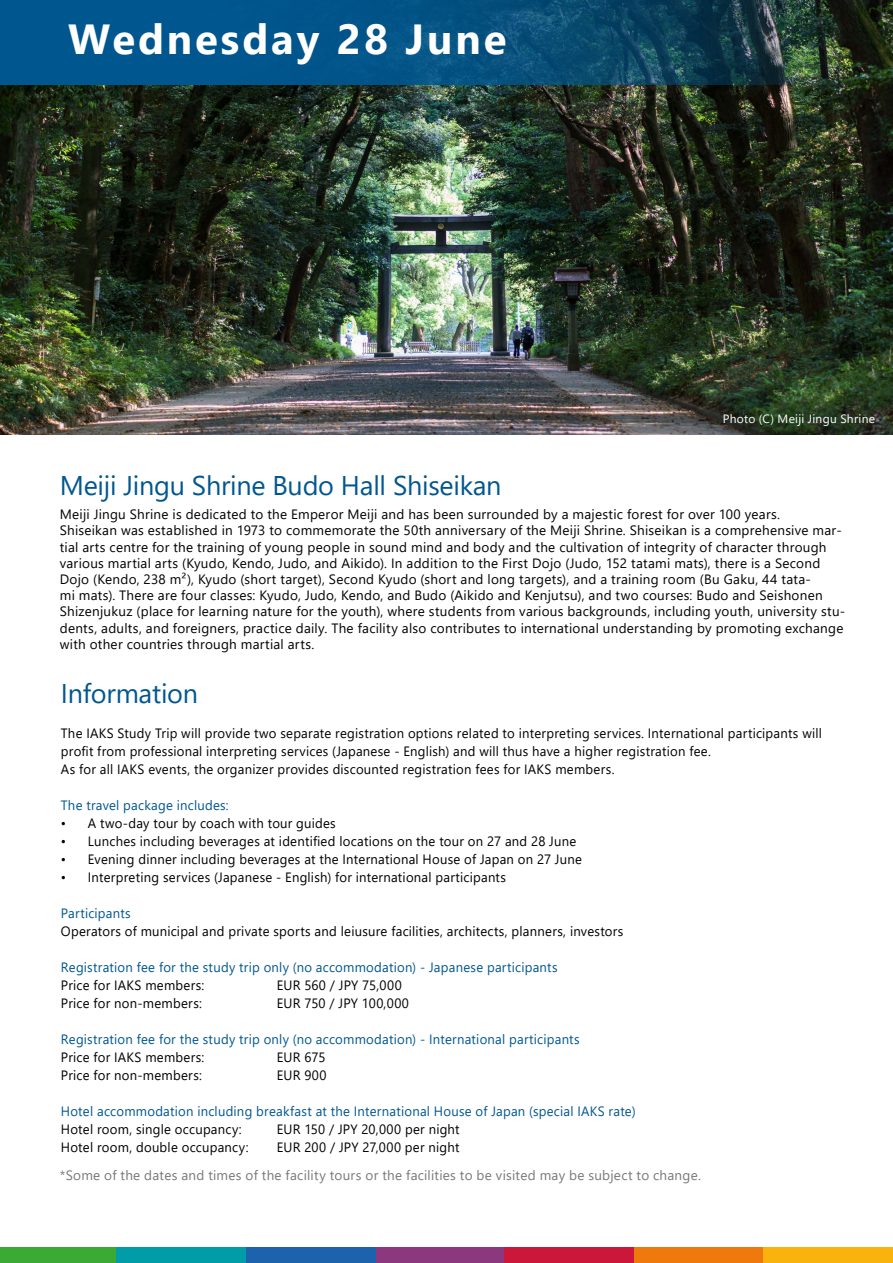
<style>
.page{position:relative;width:893px;height:1263px;background:#fff}
.page>*{position:absolute;margin:0;border:0;box-sizing:border-box;transform-origin:0 0}
.t1{font:700 42px "Segoe UI";letter-spacing:.07em;color:#fff}
.t2{font:27px "Segoe UI";letter-spacing:-.01em;color:#005790}
.t3{font:13.5px/16.2px "Segoe UI";letter-spacing:.02em;color:#000}
.t4{font:13.5px "Segoe UI";letter-spacing:.02em;color:#005790}
.t5{font:13.5px "Segoe UI";letter-spacing:.02em;color:#79777a}
.t6{font:12px "Segoe UI";letter-spacing:.02em;color:#fff}
</style>
<div class="page">
<img style="left:0;top:85px;width:893px;height:349px">
<div style="left:375px;top:1247px;width:130px;height:16px;background:#8c387e"></div>
<div style="left:505px;top:1247px;width:129px;height:16px;background:#cb183a"></div>
<div style="left:634px;top:1247px;width:129px;height:16px;background:#ef790c"></div>
<div style="left:763px;top:1247px;width:130px;height:16px;background:#fab30c"></div>
<div style="left:0;top:1247px;width:117px;height:16px;background:#3aaa35"></div>
<div style="left:117px;top:1247px;width:129px;height:16px;background:#009ca7"></div>
<div style="left:246px;top:1247px;width:130px;height:16px;background:#1d62ad"></div>
<svg style="left:0;top:0;width:893px;height:85px;background:#0b4c71"></svg>
<h1 class="t1" style="left:68px;top:-1px;width:440px">Wednesday 28 June</h1>
<p class="t6" style="left:723px;top:407px;width:154px">Photo (C) Meiji Jingu Shrine</p>
<h2 class="t2" style="left:60px;top:459px;width:443px">Meiji Jingu Shrine Budo Hall Shiseikan</h2>
<p class="t3" style="left:60px;top:505px;width:787px">Meiji Jingu Shrine is dedicated to the Emperor Meiji and has been surrounded by a majestic forest for over 100 years.<br>Shiseikan was established in 1973 to commemorate the 50th anniversary of the Meiji Shrine. Shiseikan is a comprehensive mar&shy;tial arts centre for the training of young people in sound mind and body and the cultivation of integrity of character through various martial arts (Kyudo, Kendo, Judo, and Aikido). In addition to the First Dojo (Judo, 152 tatami mats), there is a Second Dojo (Kendo, 238 m²), Kyudo (short target), Second Kyudo (short and long targets), and a training room (Bu Gaku, 44 tata-<br>mi mats). There are four classes: Kyudo, Judo, Kendo, and Budo (Aikido and Kenjutsu), and two courses: Budo and Seishonen Shizenjukuz (place for learning nature for the youth), where students from various backgrounds, including youth, university stu&shy;dents, adults, and foreigners, practice daily. The facility also contributes to international understanding by promoting exchange with other countries through martial arts.</p>
<h2 class="t2" style="left:61px;top:668px;width:139px">Information</h2>
<p class="t3" style="left:61px;top:723px;width:763px;line-height:18px">The IAKS Study Trip will provide two separate registration options related to interpreting services. International participants will profit from professional interpreting services (Japanese - English) and will thus have a higher registration fee.<br>As for all IAKS events, the organizer provides discounted registration fees for IAKS members.</p>
<p class="t4" style="left:61px;top:792px;width:169px">The travel package includes:</p>
<p class="t3" style="left:61px;top:814px;width:276px">• A two-day tour by coach with tour guides</p>
<p class="t3" style="left:61px;top:832px;width:517px">• Lunches including beverages at identified locations on the tour on 27 and 28 June</p>
<p class="t3" style="left:61px;top:850px;width:523px">• Evening dinner including beverages at the International House of Japan on 27 June</p>
<p class="t3" style="left:61px;top:868px;width:447px">• Interpreting services (Japanese - English) for international participants</p>
<p class="t4" style="left:61px;top:900px;width:71px">Participants</p>
<p class="t3" style="left:61px;top:922px;width:564px">Operators of municipal and private sports and leiusure facilities, architects, planners, investors</p>
<p class="t4" style="left:61px;top:954px;width:498px">Registration fee for the study trip only (no accommodation) - Japanese participants</p>
<p class="t3" style="left:61px;top:976px;width:145px">Price for IAKS members:</p>
<p class="t3" style="left:277px;top:976px;width:126px">EUR 560 / JPY 75,000</p>
<p class="t3" style="left:61px;top:994px;width:143px">Price for non-members:</p>
<p class="t3" style="left:277px;top:994px;width:134px">EUR 750 / JPY 100,000</p>
<p class="t4" style="left:61px;top:1026px;width:520px">Registration fee for the study trip only (no accommodation) - International participants</p>
<p class="t3" style="left:61px;top:1048px;width:145px">Price for IAKS members:</p>
<p class="t3" style="left:277px;top:1048px;width:50px">EUR 675</p>
<p class="t3" style="left:61px;top:1066px;width:143px">Price for non-members:</p>
<p class="t3" style="left:277px;top:1066px;width:51px">EUR 900</p>
<p class="t4" style="left:61px;top:1098px;width:576px">Hotel accommodation including breakfast at the International House of Japan (special IAKS rate)</p>
<p class="t3" style="left:61px;top:1120px;width:182px">Hotel room, single occupancy:</p>
<p class="t3" style="left:277px;top:1120px;width:184px">EUR 150 / JPY 20,000 per night</p>
<p class="t3" style="left:61px;top:1138px;width:189px">Hotel room, double occupancy:</p>
<p class="t3" style="left:277px;top:1138px;width:184px">EUR 200 / JPY 27,000 per night</p>
<p class="t5" style="left:60px;top:1163px;width:643px">*Some of the dates and times of the facility tours or the facilities to be visited may be subject to change.</p>
</div>
